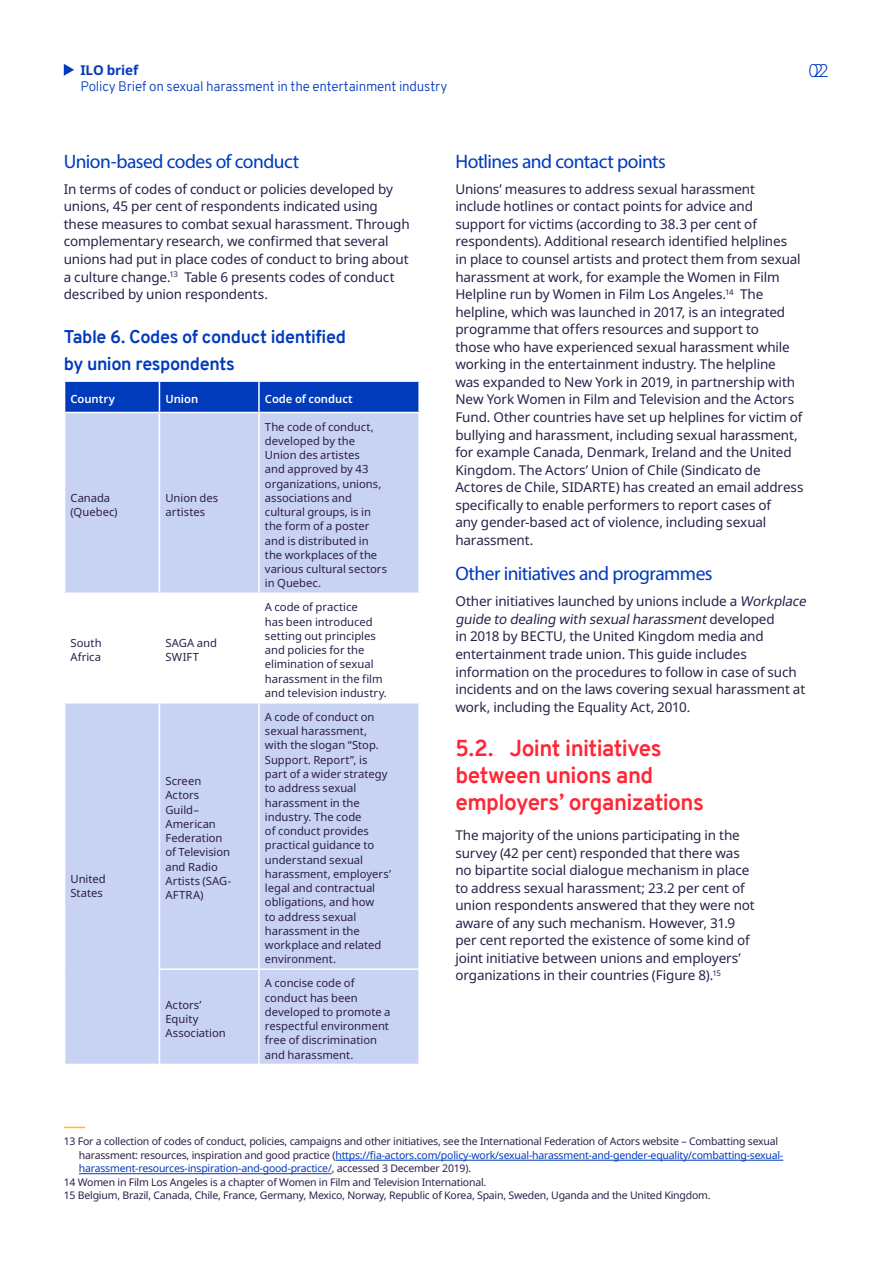
<style>
.page{position:relative;width:893px;height:1263px;background:#fff}
.page>*{position:absolute;margin:0;border:0;box-sizing:border-box;transform-origin:0 0}
.t1{font:700 22.5px/27px "Overpass";letter-spacing:-.025em;color:#ff2636}
.t2{font:19.5px "Myriad Pro";letter-spacing:-.03em;color:#003bbc}
.t3{font:700 18px/27px "Overpass";letter-spacing:-.02em;color:#003bbc}
.t4{font:300 18px "Noto Sans";color:#003bbc}
.t5{font:13.5px/17.5px "Noto Sans";letter-spacing:-.01em;color:#2c1f49}
.t6{font:300 13.5px "Overpass";letter-spacing:-.015em;color:#003bbc}
.t7{font:700 13.5px "Noto Sans";letter-spacing:-.01em;color:#003bbc}
.t8{font:11.25px/14.2px "Noto Sans";color:#2c1f49}
.t9{font:600 11.25px "Noto Sans";letter-spacing:-.005em;color:#fff}
.t10{font:10.5px "Noto Sans";letter-spacing:-.02em;color:#2c1f49}
.t11{font:10.5px "Noto Sans";letter-spacing:-.02em;color:#003bbc}
.s1{font-style:italic}
.s2{color:#2c1f49}
</style>
<div class="page">
<div style="left:65px;top:382px;width:353px;height:30px;background:#003bbc"></div>
<svg style="left:65px;top:413px;width:353px;height:651px;fill:#c8d2f2"></svg>
<hr style="left:159px;top:382px;width:1px;height:30px;background:#fff">
<hr style="left:258px;top:382px;width:2px;height:30px;background:#fff">
<hr style="left:159px;top:413px;width:1px;height:179px;background:#fff">
<hr style="left:258px;top:413px;width:2px;height:179px;background:#fff">
<hr style="left:64px;top:592px;width:95px;height:2px;background:#fff">
<hr style="left:159px;top:592px;width:100px;height:2px;background:#fff">
<hr style="left:159px;top:594px;width:1px;height:108px;background:#fff">
<hr style="left:259px;top:592px;width:161px;height:2px;background:#fff">
<hr style="left:258px;top:594px;width:2px;height:108px;background:#fff">
<hr style="left:64px;top:702px;width:95px;height:1px;background:#fff">
<hr style="left:159px;top:702px;width:100px;height:1px;background:#fff">
<hr style="left:159px;top:703px;width:1px;height:265px;background:#fff">
<hr style="left:259px;top:702px;width:161px;height:1px;background:#fff">
<hr style="left:258px;top:703px;width:2px;height:265px;background:#fff">
<hr style="left:159px;top:968px;width:100px;height:2px;background:#fff">
<hr style="left:159px;top:970px;width:1px;height:94px;background:#fff">
<hr style="left:259px;top:968px;width:161px;height:2px;background:#fff">
<hr style="left:258px;top:970px;width:2px;height:94px;background:#fff">
<svg style="left:64px;top:1127px;width:21px;height:1px"></svg>
<hr style="left:335px;top:1160px;width:448px;height:1px;background:#003bbc">
<hr style="left:79px;top:1173px;width:253px;height:1px;background:#003bbc">
<svg style="left:64px;top:64px;width:10px;height:12px"></svg>
<p class="t7" style="left:80px;top:60px;width:59px">ILO brief</p>
<p class="t6" style="left:80px;top:77px;width:369px">Policy Brief on sexual harassment in the entertainment industry</p>
<h3 class="t4" style="left:808px;top:57px;width:22px">022</h3>
<h2 class="t2" style="left:64px;top:149px;width:237px">Union-based codes of conduct</h2>
<p class="t5" style="left:64px;top:180px;width:347px">In terms of codes of conduct or policies developed by unions, 45 per cent of respondents indicated using these measures to combat sexual harassment. Through complementary research, we confirmed that several unions had put in place codes of conduct to bring about a culture change.<sup>13</sup> Table 6 presents codes of conduct described by union respondents.</p>
<h3 class="t3" style="left:64px;top:323px;width:284px">Table 6. Codes of conduct identified by union respondents</h3>
<p class="t9" style="left:71px;top:391px;width:46px">Country</p>
<p class="t9" style="left:165px;top:391px;width:34px">Union</p>
<p class="t9" style="left:265px;top:391px;width:89px">Code of conduct</p>
<p class="t8" style="left:71px;top:491px;width:49px">Canada (Quebec)</p>
<p class="t8" style="left:165px;top:491px;width:54px">Union des artistes</p>
<p class="t8" style="left:71px;top:636px;width:33px">South<br>Africa</p>
<p class="t8" style="left:165px;top:636px;width:53px">SAGA and<br>SWIFT</p>
<p class="t8" style="left:70px;top:872px;width:37px">United<br>States</p>
<p class="t8" style="left:165px;top:774px;width:67px">Screen<br>Actors<br>Guild–<br>American<br>Federation of Television and Radio<br>Artists (SAG-<br>AFTRA)</p>
<p class="t8" style="left:165px;top:998px;width:62px">Actors’<br>Equity<br>Association</p>
<p class="t8" style="left:265px;top:420px;width:124px">The code of conduct, developed by the<br>Union des artistes<br>and approved by 43 organizations, unions, associations and cultural groups, is in the form of a poster and is distributed in the workplaces of the various cultural sectors in Quebec.</p>
<p class="t8" style="left:265px;top:600px;width:124px">A code of practice<br>has been introduced setting out principles and policies for the elimination of sexual harassment in the film and television industry.</p>
<p class="t8" style="left:265px;top:710px;width:128px">A code of conduct on sexual harassment, with the slogan “Stop.<br>Support. Report”, is part of a wider strategy to address sexual harassment in the industry. The code<br>of conduct provides practical guidance to understand sexual harassment, employers’ legal and contractual obligations, and how<br>to address sexual harassment in the workplace and related environment.</p>
<p class="t8" style="left:265px;top:976px;width:127px">A concise code of conduct has been developed to promote a respectful environment free of discrimination and harassment.</p>
<h2 class="t2" style="left:455px;top:149px;width:212px">Hotlines and contact points</h2>
<p class="t5" style="left:455px;top:180px;width:350px">Unions’ measures to address sexual harassment include hotlines or contact points for advice and support for victims (according to 38.3 per cent of respondents). Additional research identified helplines<br>in place to counsel artists and protect them from sexual harassment at work, for example the Women in Film Helpline run by Women in Film Los Angeles.<sup>14</sup> The helpline, which was launched in 2017, is an integrated programme that offers resources and support to<br>those who have experienced sexual harassment while working in the entertainment industry. The helpline was expanded to New York in 2019, in partnership with New York Women in Film and Television and the Actors Fund. Other countries have set up helplines for victim of bullying and harassment, including sexual harassment, for example Canada, Denmark, Ireland and the United Kingdom. The Actors’ Union of Chile (Sindicato de Actores de Chile, SIDARTE) has created an email address specifically to enable performers to report cases of<br>any gender-based act of violence, including sexual harassment.</p>
<h2 class="t2" style="left:455px;top:562px;width:259px">Other initiatives and programmes</h2>
<p class="t5" style="left:455px;top:593px;width:355px">Other initiatives launched by unions include a <span class="s1">Workplace guide to dealing with sexualharassment</span>d eve l o p e d<br>in 2018 by BECTU, the United Kingdom media and entertainment trade union. This guide includes information on the procedures to follow in case of such incidents and on the laws covering sexual harassment at work, including the Equality Act, 2010.</p>
<h1 class="t1" style="left:455px;top:734px;width:250px">5.2. Joint initiatives between unions and employers’ organizations</h1>
<p class="t5" style="left:455px;top:827px;width:301px">The majority of the unions participating in the survey (42 per cent) responded that there was no bipartite social dialogue mechanism in place to address sexual harassment; 23.2 per cent of union respondents answered that they were not aware of any such mechanism. However, 31.9 per cent reported the existence of some kind of joint initiative between unions and employers’ organizations in their countries (Figure 8).<sup>15</sup></p>
<p class="t10" style="left:64px;top:1134px;width:716px">13 For a collection of codes of conduct, policies, campaigns and other initiatives, see the International Federation of Actors website – Combatting sexual</p>
<p class="t11" style="left:79px;top:1147px;width:706px"><span class="s2">harassment: resources, inspiration and good practice (</span>https://fia-actors.com/policy-work/sexual-harassment-and-gender-equality/combatting-sexual-</p>
<p class="t11" style="left:79px;top:1161px;width:394px">harassment-resources-inspiration-and-good-practice/<span class="s2">, accessed 3 December 2019).</span></p>
<p class="t10" style="left:64px;top:1174px;width:424px">14 Women in Film Los Angeles is a chapter of Women in Film and Television International.</p>
<p class="t10" style="left:64px;top:1188px;width:648px">15 Belgium, Brazil, Canada, Chile, France, Germany, Mexico, Norway, Republic of Korea, Spain, Sweden, Uganda and the United Kingdom.</p>
</div>
